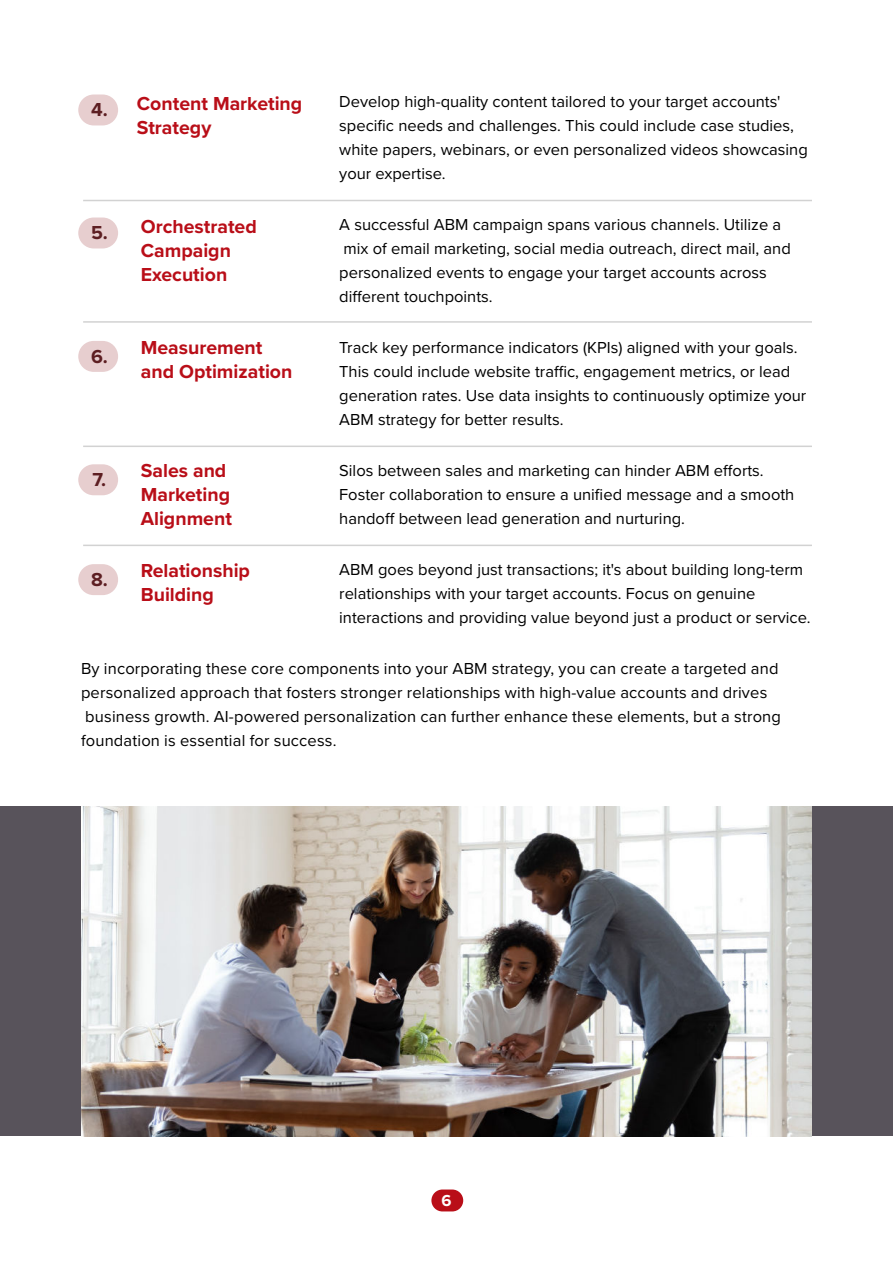
<style>
.page{position:relative;width:893px;height:1263px;background:#fff}
.page>*{position:absolute;margin:0;border:0;box-sizing:border-box;transform-origin:0 0}
.t1{font:700 19.5px/24px "Proxima Nova";color:#b90e18}
.t2{font:700 19.5px "Proxima Nova";color:#5d1e22}
.t3{font:16.5px/24px "Proxima Nova";color:#000}
.t4{font:700 16.5px "Proxima Nova";color:#fff}
</style>
<div class="page">
<hr style="left:83px;top:321px;width:729px;height:2px;background:#d2d2d2">
<hr style="left:83px;top:200px;width:729px;height:1px;background:#d2d2d2">
<hr style="left:83px;top:446px;width:729px;height:1px;background:#d2d2d2">
<hr style="left:83px;top:545px;width:729px;height:1px;background:#d2d2d2">
<div style="left:0;top:806px;width:893px;height:330px;background:#58535b"></div>
<img style="left:81px;top:806px;width:731px;height:330px">
<div style="left:431px;top:1189px;width:32px;height:22px;background:#b90e18;border-radius:11px"></div>
<div style="left:78px;top:95px;width:40px;height:30px;background:#e7cecf;border-radius:15px"></div>
<div style="left:78px;top:217px;width:40px;height:31px;background:#e7cecf;border-radius:15px"></div>
<div style="left:78px;top:341px;width:40px;height:31px;background:#e7cecf;border-radius:15px"></div>
<div style="left:78px;top:464px;width:40px;height:31px;background:#e7cecf;border-radius:15px"></div>
<div style="left:78px;top:564px;width:40px;height:31px;background:#e7cecf;border-radius:15px"></div>
<p class="t2" style="left:91px;top:102px;width:18px">4.</p>
<p class="t1" style="left:137px;top:93px;width:167px">Content Marketing<br>Strategy</p>
<p class="t2" style="left:91px;top:225px;width:18px">5.</p>
<p class="t2" style="left:91px;top:348px;width:18px">6.</p>
<p class="t1" style="left:141px;top:216px;width:118px">Orchestrated<br>Campaign<br>Execution</p>
<p class="t1" style="left:141px;top:336px;width:153px">Measurement and Optimization</p>
<p class="t2" style="left:93px;top:471px;width:15px">7.</p>
<p class="t2" style="left:91px;top:571px;width:18px">8.</p>
<p class="t1" style="left:141px;top:460px;width:93px">Sales and<br>Marketing<br>Alignment</p>
<p class="t1" style="left:141px;top:560px;width:111px">Relationship<br>Building</p>
<p class="t3" style="left:339px;top:91px;width:470px">Develop high-quality content tailored to your target accounts' specific needs and challenges. This could include case studies, white papers, webinars, or even personalized videos showcasing your expertise.</p>
<p class="t3" style="left:339px;top:214px;width:453px">A successful ABM campaign spans various channels. Utilize a mix of email marketing, social media outreach, direct mail, and personalized events to engage your target accounts across different touchpoints.</p>
<p class="t3" style="left:339px;top:337px;width:469px">Track key performance indicators (KPIs) aligned with your goals.<br>This could include website traffic, engagement metrics, or lead generation rates. Use data insights to continuously optimize your ABM strategy for better results.</p>
<p class="t3" style="left:339px;top:460px;width:457px">Silos between sales and marketing can hinder ABM efforts.<br>Foster collaboration to ensure a unified message and a smooth handoff between lead generation and nurturing.</p>
<p class="t3" style="left:339px;top:559px;width:473px">ABM goes beyond just transactions; it's about building long-term relationships with your target accounts. Focus on genuine interactions and providing value beyond just a product or service.</p>
<p class="t3" style="left:81px;top:657px;width:701px">By incorporating these core components into your ABM strategy, you can create a targeted and personalized approach that fosters stronger relationships with high-value accounts and drives business growth. AI-powered personalization can further enhance these elements, but a strong foundation is essential for success.</p>
<p class="t4" style="left:441px;top:1193px;width:12px">6</p>
</div>
